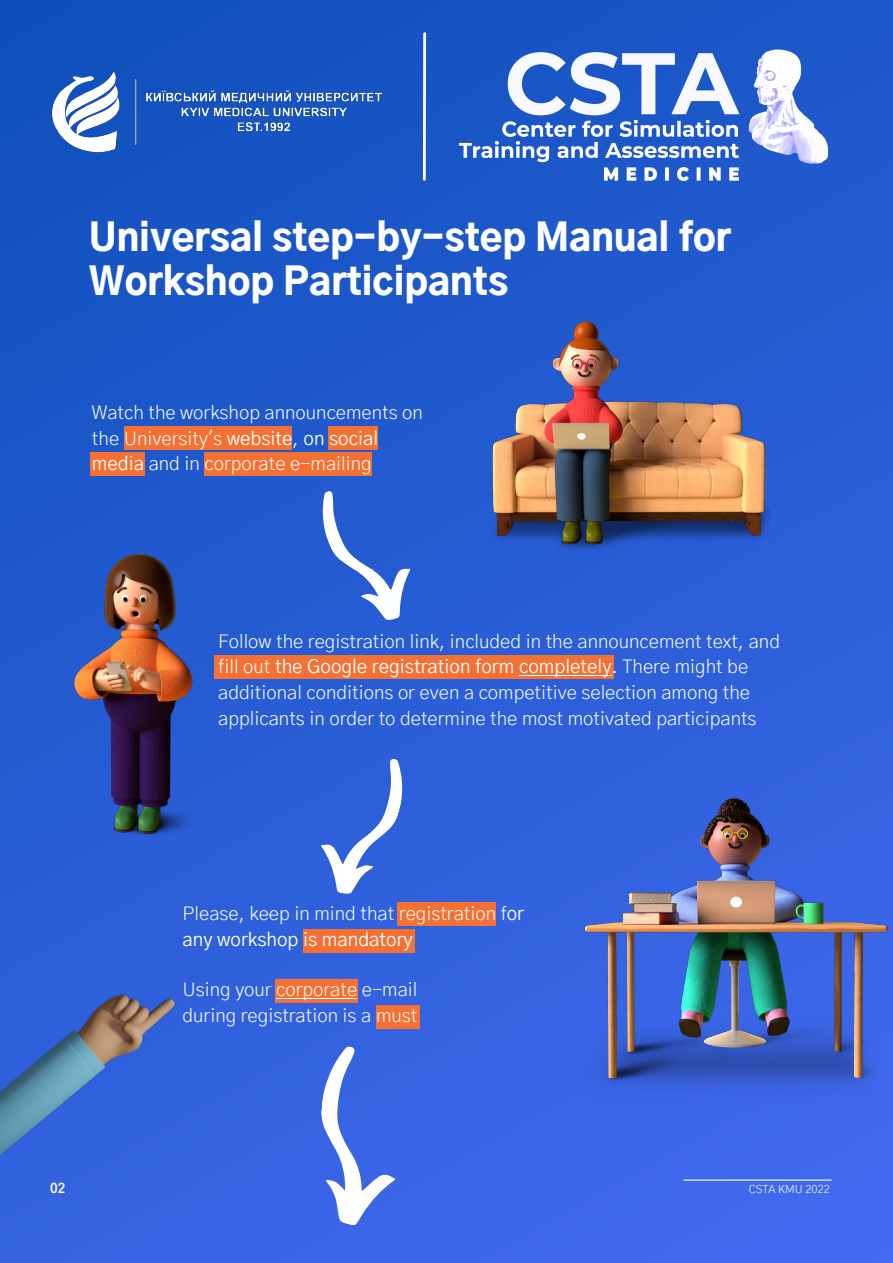
<style>
.page{position:relative;width:893px;height:1263px;background:#fff}
.page>*{position:absolute;margin:0;border:0;box-sizing:border-box;transform-origin:0 0}
.t1{font:900 37.2px/43.6px "Gothic A1";color:#fff}
.t2{font:300 18.75px/25.7px "Gothic A1";color:#fefefe}
.t3{font:700 13.05px "Gothic A1";color:#fff}
.t4{font:300 11.18px "Gothic A1";color:#fff}
.s1{font-weight:400}
</style>
<div class="page">
<div style="left:0;top:0;width:893px;height:1263px;background:linear-gradient(to bottom,#1454c1,#3d67e9)"></div>
<img style="left:490px;top:322px;width:280px;height:232px">
<img style="left:75px;top:555px;width:127px;height:281px">
<img style="left:0;top:968px;width:182px;height:213px">
<img style="left:582px;top:799px;width:305px;height:307px">
<img style="left:455px;top:46px;width:377px;height:120px">
<img style="left:44px;top:58px;width:346px;height:108px">
<svg style="left:421px;top:31px;width:6px;height:151px"></svg>
<svg style="left:310px;top:473px;width:116px;height:158px"></svg>
<div style="left:215px;top:656px;width:399px;height:23px;background:#f47133"></div>
<hr style="left:519px;top:675px;width:92px;height:1px;background:#fefefe">
<svg style="left:310px;top:746px;width:103px;height:156px"></svg>
<svg style="left:310px;top:1044px;width:98px;height:185px"></svg>
<hr style="left:683px;top:1179px;width:148px;height:2px;background:#fefefe">
<div style="left:124px;top:427px;width:168px;height:23px;background:#f47133"></div>
<div style="left:328px;top:427px;width:50px;height:23px;background:#f47133"></div>
<div style="left:90px;top:452px;width:54px;height:23px;background:#f47133"></div>
<div style="left:398px;top:903px;width:98px;height:23px;background:#f47133"></div>
<div style="left:303px;top:929px;width:112px;height:24px;background:#f47133"></div>
<div style="left:275px;top:979px;width:83px;height:23px;background:#f47133"></div>
<div style="left:376px;top:1005px;width:44px;height:23px;background:#f47133"></div>
<hr style="left:276px;top:998px;width:81px;height:1px;background:#fefefe">
<img style="left:605px;top:168px;width:134px;height:12px">
<div style="left:204px;top:452px;width:168px;height:23px;background:#f47133"></div>
<h1 class="t1" style="left:89px;top:214px;width:644px">Universal step-by-step Manual for<br>Workshop Participants</h1>
<p class="t2" style="left:92px;top:399px;width:332px">Watch the workshop announcements on the University's <span class="s1">website</span>, <span class="s1">on social media</span> and in corporate e-mailing</p>
<p class="t2" style="left:218px;top:627px;width:563px">Follow the registration link, included in the announcement text, and fill out <span class="s1">the Google registration form completely</span>. There might be additional conditions or even a competitive selection among the applicants in order to determine the most motivated participants</p>
<p class="t2" style="left:182px;top:899px;width:343px">Please, keep in mind that registration f<span class="s1">or any workshop is mandatory</span></p>
<p class="t2" style="left:182px;top:976px;width:236px">Using your corporate e-mail during registration is a must</p>
<p class="t3" style="left:50px;top:1182px;width:17px">02</p>
<p class="t4" style="left:749px;top:1184px;width:82px">CSTA KMU 2022</p>
</div>
